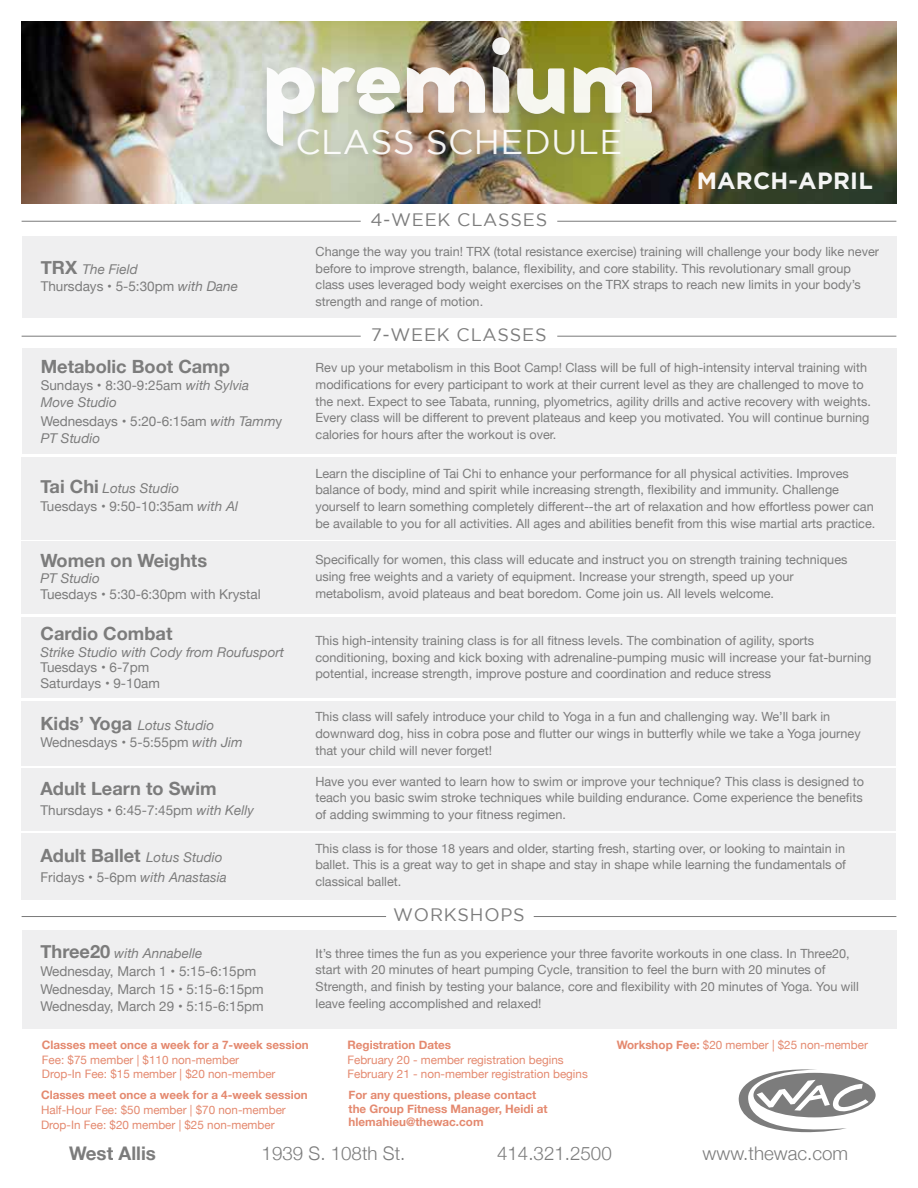
<style>
.page{position:relative;width:918px;height:1188px;background:#fff}
.page>*{position:absolute;margin:0;border:0;box-sizing:border-box;transform-origin:0 0}
.t1{font:111.3px "Ruthead";color:#fff}
.t2{font:34.35px "Gotham";letter-spacing:.015em;color:#fff}
.t3{font:700 23.4px "Gotham";letter-spacing:.015em;color:#fff}
.t4{font:300 18.75px "Helvetica Neue";color:#7c7c7c}
.t5{font:700 18.75px "Helvetica Neue";color:#7c7c7c}
.t6{font:700 18.15px "Helvetica Neue";color:#7c7c7c}
.t7{font:18px "Gotham";letter-spacing:.045em;color:#7c7c7c}
.t8{font:13.5px/17.7px "Helvetica Neue";color:#7c7c7c}
.t9{font:italic 13.5px/16.6px "Helvetica Neue";color:#7c7c7c}
.t10{font:12.6px/16.6px "Helvetica Neue";color:#7c7c7c}
.t11{font:11.7px/14.9px "Helvetica Neue";color:#e4896f}
.t12{font:700 11.7px/13.5px "Helvetica Neue";color:#e4896f}
.s1{font-weight:700;font-size:18.15px}
.s2{font-style:italic}
.s3{font-style:normal}
.s4{font-weight:400;font-style:italic;font-size:13.5px}
.s5{font-weight:700}
</style>
<div class="page">
<svg style="left:738px;top:1069px;width:138px;height:64px"></svg>
<img style="left:22px;top:22px;width:874px;height:181px">
<div style="left:259px;top:36px;width:398px;height:129px;background:#6e6f6f;opacity:.25"></div>
<div style="left:22px;top:833px;width:874px;height:67px;background:#efeff0"></div>
<div style="left:22px;top:701px;width:874px;height:65px;background:#efeff0"></div>
<div style="left:22px;top:768px;width:874px;height:63px;background:#efeff0"></div>
<div style="left:22px;top:349px;width:874px;height:105px;background:#efeff0"></div>
<div style="left:22px;top:236px;width:874px;height:82px;background:#efeff0"></div>
<div style="left:22px;top:930px;width:874px;height:99px;background:#efeff0"></div>
<div style="left:22px;top:542px;width:874px;height:72px;background:#efeff0"></div>
<div style="left:22px;top:617px;width:874px;height:81px;background:#efeff0"></div>
<div style="left:22px;top:457px;width:874px;height:82px;background:#efeff0"></div>
<hr style="left:22px;top:336px;width:339px;height:1px;background:#7c7c7c">
<hr style="left:557px;top:336px;width:339px;height:1px;background:#7c7c7c">
<hr style="left:22px;top:221px;width:339px;height:1px;background:#7c7c7c">
<hr style="left:557px;top:221px;width:339px;height:1px;background:#7c7c7c">
<hr style="left:22px;top:916px;width:364px;height:1px;background:#7c7c7c">
<hr style="left:534px;top:916px;width:362px;height:1px;background:#7c7c7c">
<p class="t8" style="left:41px;top:262px;width:199px;line-height:16.6px"><span class="s1">TRX</span> <span class="s2">The Field<br></span>Thursdays • 5-5:30pm <span class="s2">with Dane</span></p>
<h1 class="t1" style="left:262px;top:28px;width:395px">premium</h1>
<h2 class="t2" style="left:295px;top:123px;width:329px">CLASS SCHEDULE</h2>
<h3 class="t7" style="left:371px;top:210px;width:178px">4-WEEK CLASSES</h3>
<h3 class="t3" style="left:696px;top:167px;width:178px">MARCH-APRIL</h3>
<p class="t10" style="left:316px;top:244px;width:565px">Change the way you train! TRX (total resistance exercise) training will challenge your body like never before to improve strength, balance, flexibility, and core stability. This revolutionary small group class uses leveraged body weight exercises on the TRX straps to reach new limits in your body’s strength and range of motion.</p>
<h3 class="t7" style="left:371px;top:325px;width:177px">7-WEEK CLASSES</h3>
<h3 class="t6" style="left:41px;top:352px;width:191px">Metabolic Boot Camp</h3>
<p class="t9" style="left:41px;top:378px;width:210px"><span class="s3">Sundays • 8:30-9:25am</span> with Sylvia<br>Move Studio</p>
<p class="t8" style="left:41px;top:414px;width:243px;line-height:16.6px">Wednesdays • 5:20-6:15am <span class="s2">with Tamm</span>y<br><span class="s2">PT Studio</span></p>
<p class="t10" style="left:316px;top:360px;width:557px">Rev up your metabolism in this Boot Camp! Class will be full of high-intensity interval training with modifications for every participant to work at their current level as they are challenged to move to the next. Expect to see Tabata, running, plyometrics, agility drills and active recovery with weights.<br>Every class will be different to prevent plateaus and keep you motivated. You will continue burning calories for hours after the workout is over.</p>
<p class="t8" style="left:40px;top:480px;width:199px"><span class="s1">Tai Chi</span> <span class="s2">Lotus Studio<br></span>Tuesdays • 9:50-10:35am <span class="s2">with Al</span></p>
<p class="t10" style="left:315px;top:466px;width:561px">Learn the discipline of Tai Chi to enhance your performance for all physical activities. Improves balance of body, mind and spirit while increasing strength, flexibility and immunity. Challenge yourself to learn something completely different--the art of relaxation and how effortless power can be available to you for all activities. All ages and abilities benefit from this wise martial arts practice.</p>
<h3 class="t6" style="left:40px;top:546px;width:168px">Women on Weights</h3>
<p class="t9" style="left:40px;top:571px;width:61px">PT Studio</p>
<p class="t8" style="left:40px;top:586px;width:222px">Tuesdays • 5:30-6:30pm with Krystal</p>
<h3 class="t6" style="left:40px;top:619px;width:133px">Cardio Combat</h3>
<p class="t9" style="left:40px;top:644px;width:245px">Strike Studio with Cody from Roufusport</p>
<p class="t8" style="left:40px;top:660px;width:121px;line-height:15.8px">Tuesdays • 6-7pm<br>Saturdays • 9-10am</p>
<p class="t10" style="left:315px;top:552px;width:534px">Specifically for women, this class will educate and instruct you on strength training techniques using free weights and a variety of equipment. Increase your strength, speed up your metabolism, avoid plateaus and beat boredom. Come join us. All levels welcome.</p>
<p class="t10" style="left:315px;top:633px;width:558px">This high-intensity training class is for all fitness levels. The combination of agility, sports conditioning, boxing and kick boxing with adrenaline-pumping music will increase your fat-burning potential, increase strength, improve posture and coordination and reduce stress</p>
<p class="t8" style="left:40px;top:717px;width:204px;line-height:17.2px"><span class="s1">Kids’ Yoga</span> <span class="s2">Lotus Studio<br></span>Wednesdays • 5-5:55pm <span class="s2">with Jim</span></p>
<p class="t10" style="left:315px;top:709px;width:547px">This class will safely introduce your child to Yoga in a fun and challenging way. We’ll bark in downward dog, hiss in cobra pose and flutter our wings in butterfly while we take a Yoga journey that your child will never forget!</p>
<h3 class="t6" style="left:40px;top:774px;width:178px">Adult Learn to Swim</h3>
<p class="t8" style="left:40px;top:802px;width:215px">Thursdays • 6:45-7:45pm <span class="s2">with Kelly</span></p>
<p class="t10" style="left:315px;top:774px;width:550px;text-align:justify">Have you ever wanted to learn how to swim or improve your technique? This class is designed to teach you basic swim stroke techniques while building endurance. Come experience the benefits of adding swimming to your fitness regimen.</p>
<h3 class="t6" style="left:40px;top:842px;width:184px">Adult Ballet <span class="s4">Lotus Studio</span></h3>
<p class="t8" style="left:41px;top:869px;width:188px">Fridays • 5-6pm <span class="s2">with Anastasia</span></p>
<p class="t8" style="left:40px;top:945px;width:225px"><span class="s1">Three20</span> <span class="s2">with Annabelle<br></span>Wednesday, March 1 • 5:15-6:15pm<br>Wednesday, March 15 • 5:15-6:15pm<br>Wednesday, March 29 • 5:15-6:15pm</p>
<p class="t10" style="left:315px;top:841px;width:532px;text-align:justify">This class is for those 18 years and older, starting fresh, starting over, or looking to maintain in ballet. This is a great way to get in shape and stay in shape while learning the fundamentals of classical ballet.</p>
<h3 class="t7" style="left:393px;top:905px;width:133px">WORKSHOPS</h3>
<p class="t10" style="left:316px;top:946px;width:545px">It’s three times the fun as you experience your three favorite workouts in one class. In Three20, start with 20 minutes of heart pumping Cycle, transition to feel the burn with 20 minutes of Strength, and finish by testing your balance, core and flexibility with 20 minutes of Yoga. You will leave feeling accomplished and relaxed!</p>
<p class="t12" style="left:42px;top:1038px;width:268px">Classes meet once a week for a 7-week session</p>
<p class="t11" style="left:42px;top:1053px;width:235px">Fee: $75 member | $110 non-member<br>Drop-In Fee: $15 member | $20 non-member</p>
<p class="t12" style="left:41px;top:1088px;width:268px">Classes meet once a week for a 4-week session</p>
<p class="t11" style="left:41px;top:1103px;width:246px">Half-Hour Fee: $50 member | $70 non-member<br>Drop-In Fee: $20 member | $25 non-member</p>
<p class="t12" style="left:347px;top:1038px;width:105px">Registration Dates</p>
<p class="t11" style="left:347px;top:1053px;width:242px">February 20 - member registration begins<br>February 21 - non-member registration begins</p>
<p class="t12" style="left:349px;top:1088px;width:201px">For any questions, please contact the Group Fitness Manager, Heidi at hlemahieu@thewac.com</p>
<p class="t11" style="left:617px;top:1038px;width:253px"><span class="s5">Workshop Fee:</span> $20 member | $25 non-member</p>
<h3 class="t5" style="left:69px;top:1139px;width:88px">West Allis</h3>
<h3 class="t4" style="left:262px;top:1138px;width:145px">1939 S. 108th St.</h3>
<h3 class="t4" style="left:497px;top:1138px;width:116px">414.321.2500</h3>
<h3 class="t4" style="left:703px;top:1138px;width:147px">www.thewac.com</h3>
</div>
